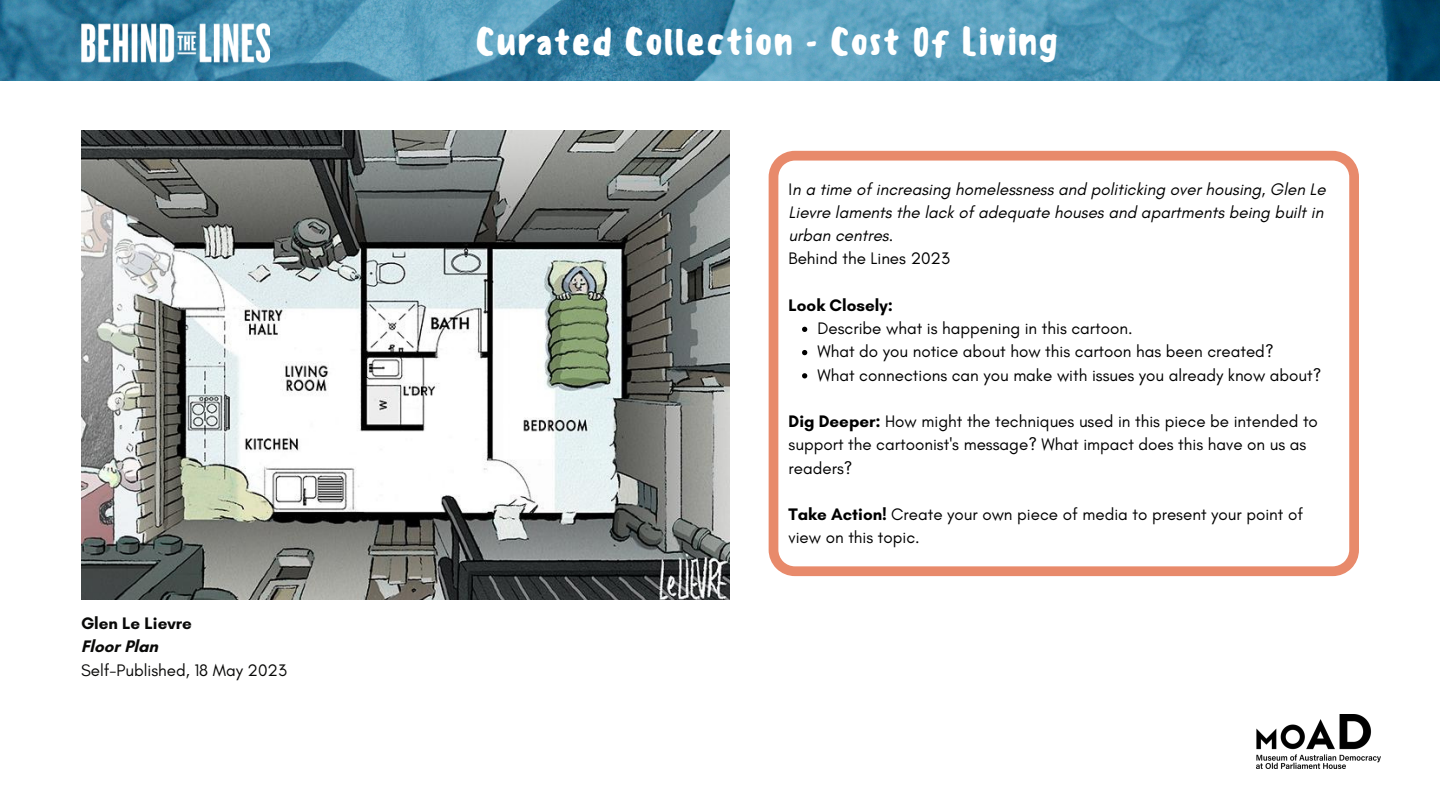
<style>
.page{position:relative;width:1440px;height:810px;background:#fff}
.page>*{position:absolute;margin:0;border:0;box-sizing:border-box;transform-origin:0 0}
.t1{font:500 37.3px "Sensei";letter-spacing:.01em;color:#fff}
.t2{font:17px/23.2px "Glacial Indifference";color:#000}
.t3{font:italic 17px/23.2px "Glacial Indifference";color:#000}
.t4{font:17px "Glacial Indifference";color:#090908}
.t5{font:700 17px "Glacial Indifference";color:#090908}
.t6{font:700 17px "Glacial Indifference";color:#000}
.s1{font-style:normal}
.s2{font-weight:700}
</style>
<div class="page">
<img style="left:81px;top:130px;width:649px;height:469px">
<img style="left:0;top:0;width:1440px;height:81px">
<img style="left:81px;top:24px;width:188px;height:38px">
<svg style="left:769px;top:151px;width:590px;height:425px"></svg>
<svg style="left:802px;top:327px;width:5px;height:5px"></svg>
<svg style="left:802px;top:350px;width:5px;height:5px"></svg>
<svg style="left:802px;top:373px;width:5px;height:5px"></svg>
<img style="left:1256px;top:715px;width:124px;height:54px">
<p class="t5" style="left:81px;top:613px;width:112px">Glen Le Lievre</p>
<p class="t5" style="left:81px;top:636px;width:78px">Floor Plan</p>
<p class="t4" style="left:81px;top:660px;width:207px">Self-Published, 18 May 2023</p>
<p class="t1" style="left:475px;top:19px;width:585px">Curated Collection - Cost Of Living</p>
<h1 class="t3" style="left:789px;top:177px;width:539px"><span class="s1">I</span>n a time of increasing homelessness and politicking over housing, Glen Le<br>Lievre laments the lack of adequate houses and apartments being built in urban centres.</h1>
<p class="t2" style="left:789px;top:247px;width:163px">Behind the Lines 2023</p>
<p class="t6" style="left:789px;top:295px;width:106px">Look Closely:</p>
<p class="t2" style="left:817px;top:317px;width:317px">Describe what is happening in this cartoon.</p>
<p class="t2" style="left:817px;top:340px;width:458px">What do you notice about how this cartoon has been created?</p>
<p class="t2" style="left:817px;top:363px;width:506px">What connections can you make with issues you already know about?</p>
<h2 class="t2" style="left:789px;top:410px;width:531px"><span class="s2">Dig Deeper:</span> How might the techniques used in this piece be intended to support the cartoonist's message? What impact does this have on us as readers?</h2>
<p class="t2" style="left:789px;top:503px;width:516px"><span class="s2">Take Action!</span> Create your own piece of media to present your point of view on this topic.</p>
</div>
